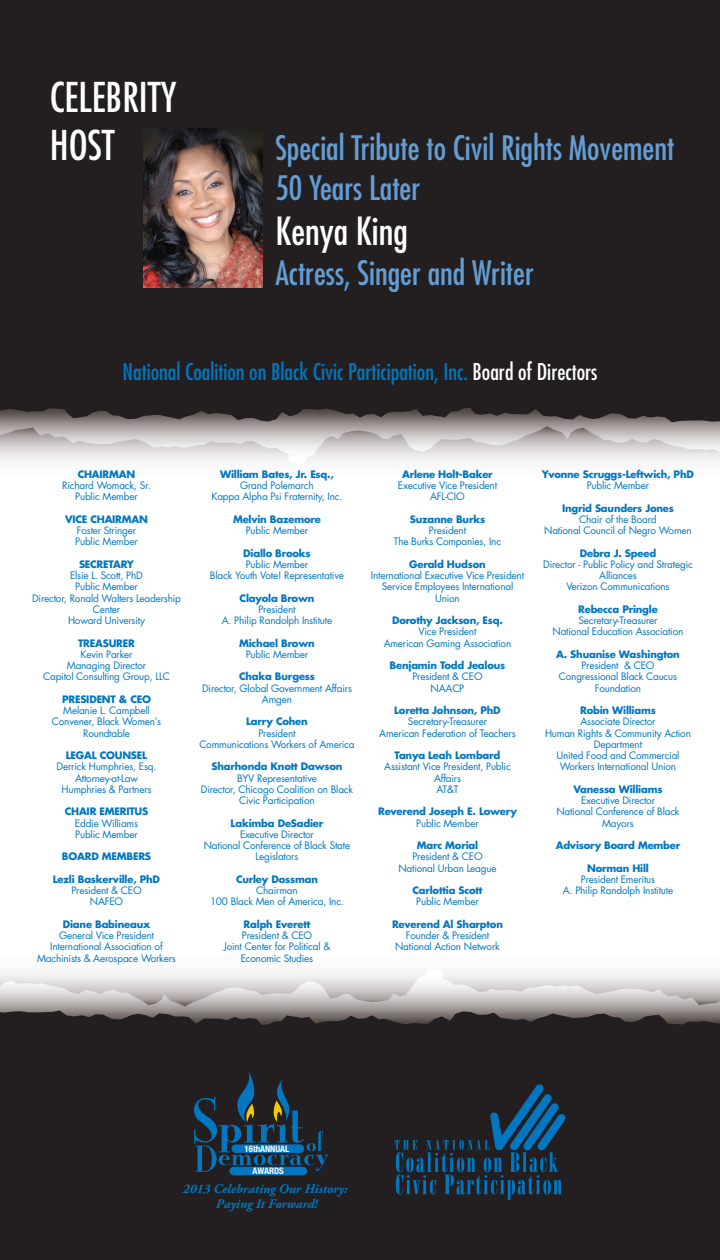
<style>
.page{position:relative;width:720px;height:1260px;background:#fff}
.page>*{position:absolute;margin:0;border:0;box-sizing:border-box;transform-origin:0 0}
.t1{font:condensed 40px/48px "Futura";color:#fff}
.t2{font:condensed 37.75px "Futura";color:#fff}
.t3{font:condensed 32.75px/39.4px "Futura";color:#639dd4}
.t4{font:condensed 22.5px "Futura";color:#0077c0}
.t5{font:italic 700 13.12px/15.8px "Adobe Garamond Pro";color:#0077c0;text-align:center}
.t6{font:10px/11.2px "Futura";letter-spacing:-.02em;color:#0077c0;text-align:center}
.t7{font:700 10px "Futura";letter-spacing:-.02em;color:#0077c0}
.t8{font:700 condensed 9px "Helvetica Neue";letter-spacing:-.005em;color:#fff}
.s1{color:#fff}
</style>
<div class="page">
<div style="left:0;top:1011px;width:720px;height:249px;background:#231f20"></div>
<svg style="left:0;top:973px;width:720px;height:52px"></svg>
<div style="left:0;top:0;width:720px;height:422px;background:#231f20"></div>
<svg style="left:0;top:408px;width:720px;height:53px"></svg>
<svg style="left:194px;top:1072px;width:135px;height:100px"></svg>
<div style="left:229px;top:1167px;width:78px;height:8px;background:#0077c0;border-radius:4px"></div>
<svg style="left:395px;top:1084px;width:171px;height:116px"></svg>
<img style="left:144px;top:129px;width:119px;height:158px">
<h1 class="t1" style="left:50px;top:72px;width:71px">Celebrity<br>Host</h1>
<h3 class="t3" style="left:275px;top:128px;width:401px">Special Tribute to Civil Rights Movement<br>50 Years Later</h3>
<h2 class="t2" style="left:275px;top:208px;width:134px">Kenya King</h2>
<h3 class="t3" style="left:275px;top:252px;width:260px">Actress, Singer and Writer</h3>
<h3 class="t4" style="left:123px;top:358px;width:476px">National Coalition on Black Civic Participation, Inc. <span class="s1">Board of Directors</span></h3>
<p class="t7" style="left:78px;top:467px;width:59px">CHAIRMAN</p>
<p class="t6" style="left:62px;top:480px;width:90px">Richard Womack, Sr.<br>Public Member</p>
<p class="t7" style="left:65px;top:512px;width:84px">VICE CHAIRMAN</p>
<p class="t6" style="left:75px;top:525px;width:64px;text-align:left">Foster Stringer<br>Public Member</p>
<p class="t7" style="left:79px;top:557px;width:57px">SECRETARY</p>
<p class="t6" style="left:32px;top:570px;width:150px">Elsie L. Scott, PhD<br>Public Member<br>Director, Ronald Walters Leadership<br>Center<br>Howard University</p>
<p class="t7" style="left:78px;top:636px;width:58px">TREASURER</p>
<p class="t6" style="left:43px;top:648px;width:128px">Kevin Parker<br>Managing Director<br>Capitol Consulting Group, LLC</p>
<p class="t7" style="left:62px;top:692px;width:90px">PRESIDENT &amp; CEO</p>
<p class="t6" style="left:52px;top:705px;width:111px">Melanie L. Campbell<br>Convener, Black Women’s<br>Roundtable</p>
<p class="t7" style="left:66px;top:748px;width:83px">LEGAL COUNSEL</p>
<p class="t6" style="left:57px;top:761px;width:101px">Derrick Humphries, Esq.<br>Attorney-at-Law<br>Humphries &amp; Partners</p>
<p class="t7" style="left:65px;top:805px;width:85px">CHAIR EMERITUS</p>
<p class="t6" style="left:75px;top:817px;width:65px;text-align:left">Eddie Williams<br>Public Member</p>
<p class="t7" style="left:62px;top:850px;width:91px">BOARD MEMBERS</p>
<p class="t7" style="left:53px;top:872px;width:109px">Lezli Baskerville, PhD</p>
<p class="t6" style="left:71px;top:885px;width:72px">President &amp; CEO<br>NAFEO</p>
<p class="t7" style="left:63px;top:917px;width:89px">Diane Babineaux</p>
<p class="t6" style="left:37px;top:930px;width:140px">General Vice President<br>International Association of<br>Machinists &amp; Aerospace Workers</p>
<p class="t7" style="left:220px;top:467px;width:115px">William Bates, Jr. Esq.,</p>
<p class="t6" style="left:211px;top:480px;width:133px">Grand Polemarch<br>Kappa Alpha Psi Fraternity, Inc.</p>
<p class="t7" style="left:233px;top:512px;width:89px">Melvin Bazemore</p>
<p class="t6" style="left:246px;top:525px;width:64px">Public Member</p>
<p class="t7" style="left:243px;top:546px;width:69px">Diallo Brooks</p>
<p class="t6" style="left:210px;top:558px;width:135px">Public Member<br>Black Youth Vote! Representative</p>
<p class="t7" style="left:240px;top:591px;width:76px">Clayola Brown</p>
<p class="t6" style="left:222px;top:603px;width:112px">President<br>A. Philip Randolph Institute</p>
<p class="t7" style="left:239px;top:636px;width:77px">Michael Brown</p>
<p class="t6" style="left:246px;top:648px;width:64px">Public Member</p>
<p class="t7" style="left:239px;top:670px;width:77px">Chaka Burgess</p>
<p class="t6" style="left:202px;top:682px;width:151px">Director, Global Government Affairs<br>Amgen</p>
<p class="t7" style="left:246px;top:715px;width:63px">Larry Cohen</p>
<p class="t6" style="left:199px;top:727px;width:157px">President<br>Communications Workers of America</p>
<p class="t7" style="left:212px;top:760px;width:132px">Sharhonda Knott Dawson</p>
<p class="t6" style="left:201px;top:772px;width:154px">BYV Representative<br>Director, Chicago Coalition on Black<br>Civic Participation</p>
<p class="t7" style="left:231px;top:816px;width:94px">Lakimba DeSadier</p>
<p class="t6" style="left:204px;top:828px;width:148px">Executive Director<br>National Conference of Black State<br>Legislators</p>
<p class="t7" style="left:236px;top:872px;width:83px">Curley Dossman</p>
<p class="t6" style="left:210px;top:885px;width:135px">Chairman<br>100 Black Men of America, Inc.</p>
<p class="t7" style="left:244px;top:917px;width:68px">Ralph Everett</p>
<p class="t6" style="left:224px;top:930px;width:108px">President &amp; CEO<br>Joint Center for Political &amp;<br>Economic Studies</p>
<p class="t7" style="left:402px;top:467px;width:92px">Arlene Holt-Baker</p>
<p class="t6" style="left:398px;top:480px;width:101px">Executive Vice President<br>AFL-CIO</p>
<p class="t7" style="left:410px;top:512px;width:77px">Suzanne Burks</p>
<p class="t6" style="left:394px;top:525px;width:109px">President<br>The Burks Companies, Inc</p>
<p class="t7" style="left:409px;top:557px;width:78px">Gerald Hudson</p>
<p class="t6" style="left:371px;top:570px;width:155px">International Executive Vice President<br>Service Employees International<br>Union</p>
<p class="t7" style="left:392px;top:613px;width:112px">Dorothy Jackson, Esq.</p>
<p class="t6" style="left:384px;top:626px;width:129px">Vice President<br>American Gaming Association</p>
<p class="t7" style="left:390px;top:658px;width:117px">Benjamin Todd Jealous</p>
<p class="t6" style="left:412px;top:671px;width:72px">President &amp; CEO<br>NAACP</p>
<p class="t7" style="left:394px;top:703px;width:108px">Loretta Johnson, PhD</p>
<p class="t6" style="left:379px;top:716px;width:138px">Secretary-Treasurer<br>American Federation of Teachers</p>
<p class="t7" style="left:395px;top:748px;width:107px">Tanya Leah Lombard</p>
<p class="t6" style="left:384px;top:761px;width:128px">Assistant Vice President, Public<br>Affairs<br>AT&amp;T</p>
<p class="t7" style="left:378px;top:805px;width:140px">Reverend Joseph E. Lowery</p>
<p class="t6" style="left:416px;top:817px;width:64px">Public Member</p>
<p class="t7" style="left:417px;top:838px;width:63px">Marc Morial</p>
<p class="t6" style="left:398px;top:851px;width:100px">President &amp; CEO<br>National Urban League</p>
<p class="t7" style="left:412px;top:883px;width:72px">Carlottia Scott</p>
<p class="t6" style="left:416px;top:896px;width:64px">Public Member</p>
<p class="t7" style="left:392px;top:917px;width:112px">Reverend Al Sharpton</p>
<p class="t6" style="left:395px;top:930px;width:106px">Founder &amp; President<br>National Action Network</p>
<p class="t7" style="left:542px;top:467px;width:154px">Yvonne Scruggs-Leftwich, PhD</p>
<p class="t6" style="left:587px;top:480px;width:64px">Public Member</p>
<p class="t7" style="left:562px;top:501px;width:113px">Ingrid Saunders Jones</p>
<p class="t6" style="left:544px;top:513px;width:149px">Chair of the Board<br>National Council of Negro Women</p>
<p class="t7" style="left:580px;top:546px;width:78px">Debra J. Speed</p>
<p class="t6" style="left:543px;top:558px;width:151px">Director - Public Policy and Strategic<br>Alliances<br>Verizon Communications</p>
<p class="t7" style="left:578px;top:602px;width:81px">Rebecca Pringle</p>
<p class="t6" style="left:553px;top:615px;width:132px">Secretary-Treasurer<br>National Education Association</p>
<p class="t7" style="left:556px;top:647px;width:125px">A. Shuanise Washington</p>
<p class="t6" style="left:559px;top:660px;width:120px">President &amp; CEO<br>Congressional Black Caucus<br>Foundation</p>
<p class="t7" style="left:580px;top:703px;width:77px">Robin Williams</p>
<p class="t6" style="left:545px;top:716px;width:147px">Associate Director<br>Human Rights &amp; Community Action<br>Department<br>United Food and Commercial<br>Workers International Union</p>
<p class="t7" style="left:574px;top:782px;width:91px">Vanessa Williams</p>
<p class="t6" style="left:556px;top:795px;width:125px">Executive Director<br>National Conference of Black<br>Mayors</p>
<p class="t7" style="left:556px;top:838px;width:126px">Advisory Board Member</p>
<p class="t7" style="left:587px;top:861px;width:63px">Norman Hill</p>
<p class="t6" style="left:563px;top:873px;width:112px">President Emeritus<br>A. Philip Randolph Institute</p>
<p class="t8" style="left:245px;top:1144px;width:46px">16thANNUAL</p>
<p class="t8" style="left:252px;top:1166px;width:33px">AWARDS</p>
<h3 class="t5" style="left:183px;top:1181px;width:166px">2013 Celebrating Our History:<br>Paying It Forward!</h3>
</div>
